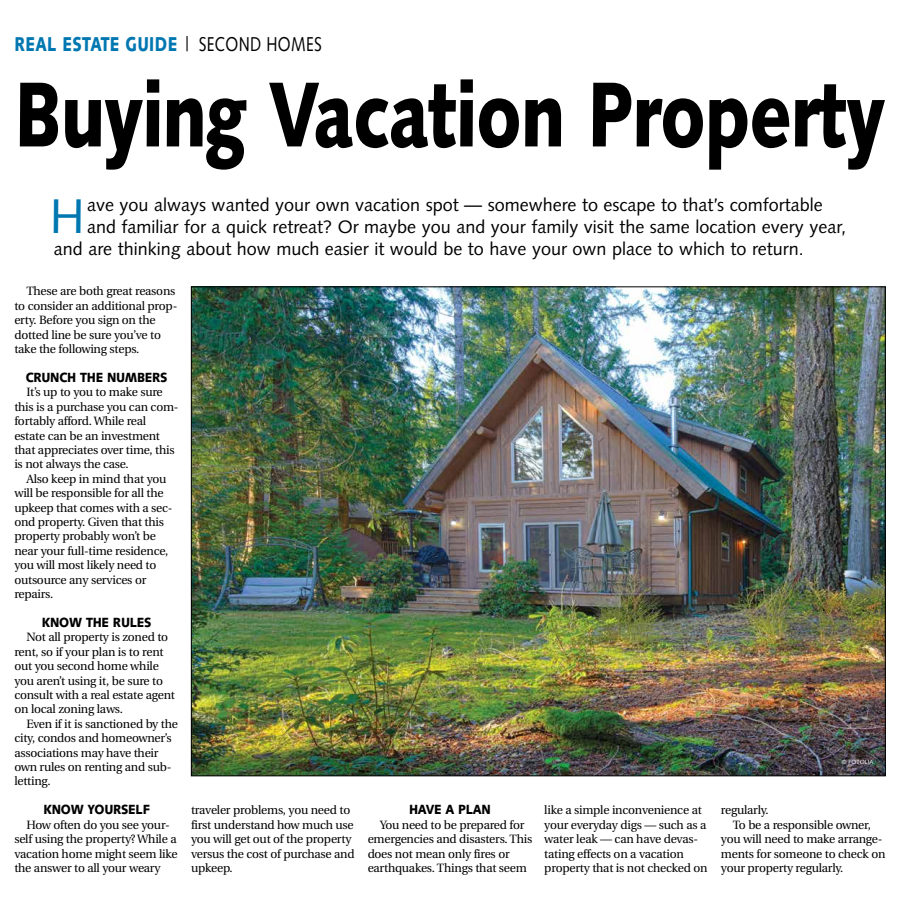
<style>
.page{position:relative;width:900px;height:908px;background:#fff}
.page>*{position:absolute;margin:0;border:0;box-sizing:border-box;transform-origin:0 0}
.t1{font:900 92px "Syntax";letter-spacing:-.015em;color:#000;scale:.77 1}
.t2{font:48.6px "Syntax";color:#0077b1}
.t3{font:900 20px "Syntax";letter-spacing:.025em;color:#0077b1;scale:.77 1}
.t4{font:18px "Syntax";color:#000}
.t5{font:900 13.3px "Syntax";letter-spacing:-.02em;color:#000;scale:.91 1}
.t6{font:12px/14.4px "Utopia";letter-spacing:-.02em;color:#000}
.t7{font:6px "Syntax";color:#fff}
.s1{font-weight:400;color:#000}
</style>
<div class="page">
<img style="left:193px;top:288px;width:691px;height:485px">
<h3 class="t3" style="left:14px;top:32px;width:401px">REAL ESTATE GUIDE <span class="s1">| SECOND HOMES</span></h3>
<h1 class="t1" style="left:14px;top:60px;width:1133px">Buying Vacation Property</h1>
<h2 class="t2" style="left:50px;top:187px;width:37px">H</h2>
<h3 class="t4" style="left:87px;top:194px;width:737px">ave you always wanted your own vacation spot — somewhere to escape to that’s comfortable</h3>
<h3 class="t4" style="left:87px;top:216px;width:760px">and familiar for a quick retreat? Or maybe you and your family visit the same location every year,</h3>
<h3 class="t4" style="left:54px;top:238px;width:751px">and are thinking about how much easier it would be to have your own place to which to return.</h3>
<p class="t6" style="left:14px;top:284px;width:165px;text-indent:12px">These are both great reasons to consider an additional prop&shy;erty. Before you sign on the dotted line be sure you’ve to take the following steps.</p>
<p class="t5" style="left:26px;top:369px;width:157px">CRUNCH THE NUMBERS</p>
<p class="t6" style="left:14px;top:385px;width:166px;text-indent:12px">It’s up to you to make sure this is a purchase you can com&shy;fortably afford. While real estate can be an investment that appreciates over time, this is not always the case.</p>
<p class="t6" style="left:14px;top:471px;width:160px;text-indent:12px">Also keep in mind that you will be responsible for all the upkeep that comes with a sec&shy;ond property. Given that this property probably won’t be near your full-time residence, you will most likely need to outsource any services or repairs.</p>
<p class="t5" style="left:42px;top:614px;width:122px">KNOW THE RULES</p>
<p class="t6" style="left:14px;top:630px;width:162px;text-indent:12px">Not all property is zoned to rent, so if your plan is to rent out you second home while you aren’t using it, be sure to consult with a real estate agent on local zoning laws.</p>
<p class="t6" style="left:14px;top:716px;width:165px;text-indent:12px">Even if it is sanctioned by the city, condos and homeowner’s associations may have their own rules on renting and sub&shy;letting.</p>
<p class="t5" style="left:44px;top:801px;width:118px">KNOW YOURSELF</p>
<p class="t6" style="left:14px;top:817px;width:165px;text-indent:12px">How often do you see your&shy;self using the property? While a vacation home might seem like the answer to all your weary</p>
<p class="t7" style="left:842px;top:758px;width:33px">© FOTOLIA</p>
<p class="t6" style="left:191px;top:803px;width:165px">traveler problems, you need to first understand how much use you will get out of the property versus the cost of purchase and upkeep.</p>
<p class="t5" style="left:409px;top:801px;width:92px">HAVE A PLAN</p>
<p class="t6" style="left:368px;top:817px;width:166px;text-indent:12px">You need to be prepared for emergencies and disasters. This does not mean only fires or earthquakes. Things that seem</p>
<p class="t6" style="left:544px;top:803px;width:165px">like a simple inconvenience at your everyday digs — such as a water leak — can have devas&shy;tating effects on a vacation property that is not checked on</p>
<p class="t6" style="left:721px;top:803px;width:49px">regularly.</p>
<p class="t6" style="left:733px;top:817px;width:140px">To be a responsible owner,</p>
<p class="t6" style="left:721px;top:831px;width:163px">you will need to make arrange-</p>
<p class="t6" style="left:721px;top:846px;width:166px">ments for someone to check on</p>
<p class="t6" style="left:721px;top:860px;width:124px">your property regularly.</p>
</div>
